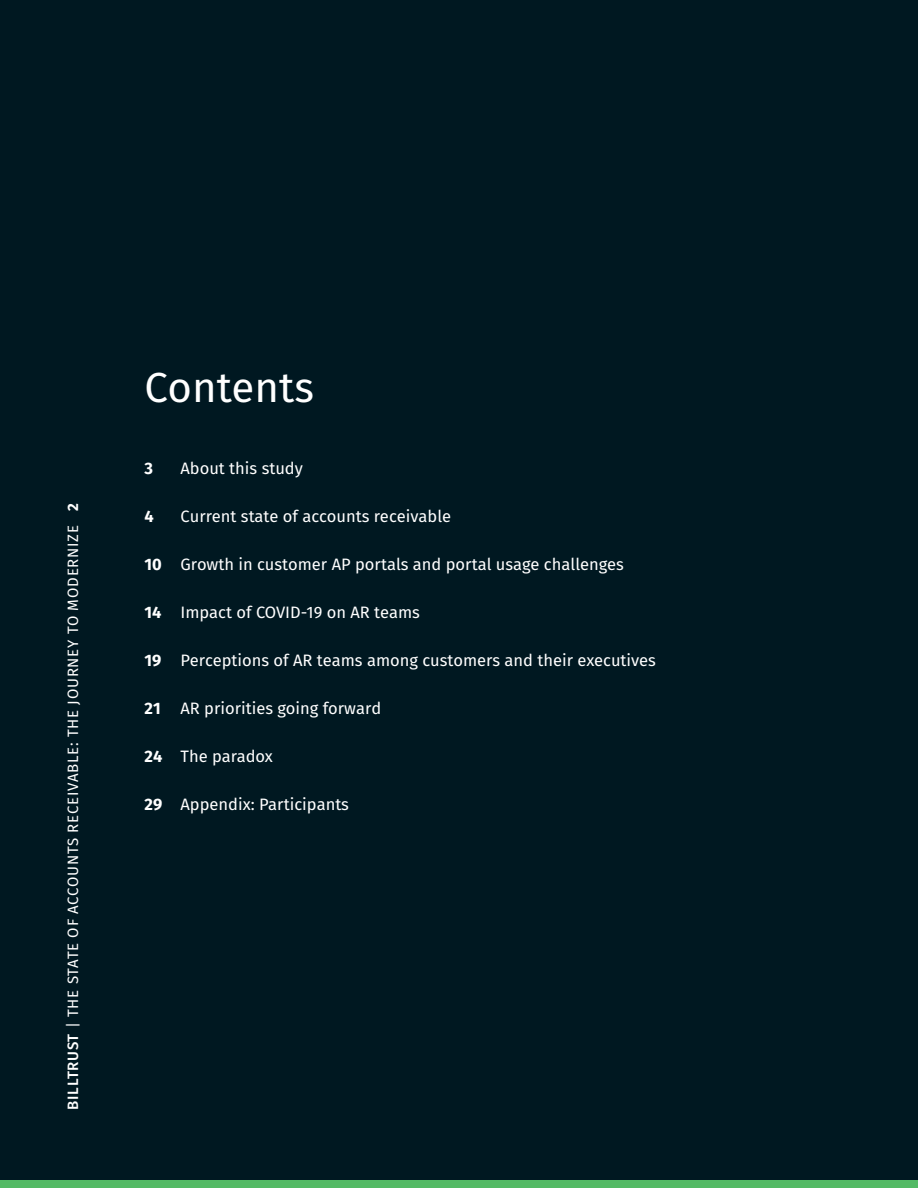
<style>
.page{position:relative;width:918px;height:1188px;background:#001821}
.page>*{position:absolute;margin:0;border:0;box-sizing:border-box;transform-origin:0 0}
.t1{font:42px "Fira Sans";letter-spacing:-.005em;color:#fff}
.t2{font:16.5px "Fira Sans";color:#fff}
.t3{font:700 16.5px "Fira Sans";color:#fff}
.t4{font:15px "Fira Sans";letter-spacing:.05em;color:#fff}
.s1{font-weight:500}
.s2{font-weight:700}
</style>
<div class="page">
<div style="left:0;top:1180px;width:918px;height:8px;background:#53ba65"></div>
<p class="t4" style="left:62px;top:1110px;width:609px;rotate:-90deg"><span class="s1">BILLTRUST</span> | The State of Accounts Receivable: The Journey to Modernize <span class="s2">2</span></p>
<h1 class="t1" style="left:144px;top:358px;width:171px">Contents</h1>
<p class="t3" style="left:144px;top:457px;width:10px">3</p>
<p class="t2" style="left:181px;top:457px;width:124px">About this study</p>
<p class="t3" style="left:144px;top:505px;width:11px">4</p>
<p class="t2" style="left:181px;top:505px;width:272px">Current state of accounts receivable</p>
<p class="t2" style="left:144px;top:553px;width:481px"><span class="s2">10</span> Growth in customer AP portals and portal usage challenges</p>
<p class="t2" style="left:144px;top:601px;width:277px"><span class="s2">14</span> Impact of COVID-19 on AR teams</p>
<p class="t2" style="left:144px;top:649px;width:513px"><span class="s2">19</span> Perceptions of AR teams among customers and their executives</p>
<p class="t2" style="left:144px;top:697px;width:238px"><span class="s2">21</span> AR priorities going forward</p>
<p class="t2" style="left:144px;top:745px;width:130px"><span class="s2">24</span> The paradox</p>
<p class="t2" style="left:144px;top:793px;width:206px"><span class="s2">29</span> Appendix: Participants</p>
</div>
